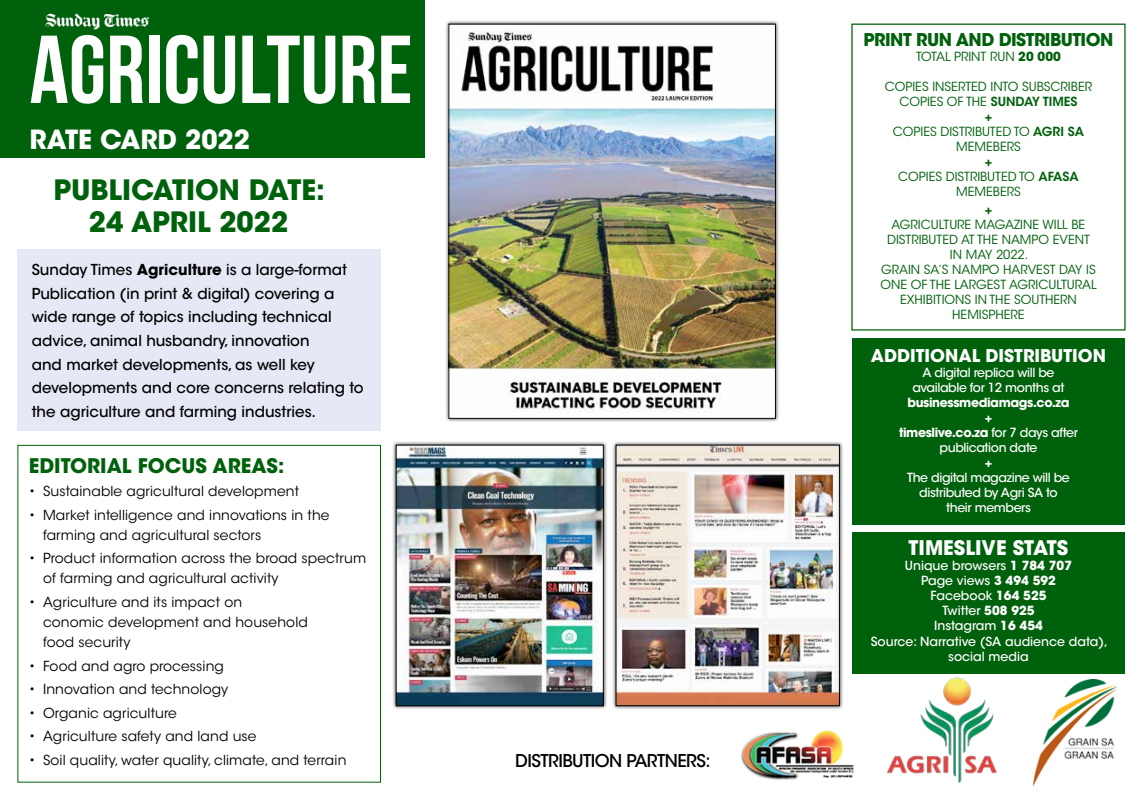
<style>
.page{position:relative;width:1145px;height:798px;background:#fff}
.page>*{position:absolute;margin:0;border:0;box-sizing:border-box;transform-origin:0 0}
.t1{font:700 96px "Bebas Neue";color:#fff}
.t2{font:700 27.88px/32px "ITC Avant Garde Std";color:#00610c;text-align:center}
.t3{font:700 26.25px "ITC Avant Garde Std";color:#fff}
.t4{font:700 20px "ITC Avant Garde Std";color:#00610c}
.t5{font:700 20px "ITC Avant Garde Std";color:#fff}
.t6{font:700 17.5px "ITC Avant Garde Std";letter-spacing:-.03em;color:#00610c}
.t7{font:700 17.5px "ITC Avant Garde Std";color:#fff}
.t8{font:500 17.5px "ITC Avant Garde Std";letter-spacing:-.03em;color:#000}
.t9{font:500 15px/23.6px "ITC Avant Garde Std";color:#000}
.t10{font:13.75px/20px "ITC Avant Garde Std";letter-spacing:.01em;color:#000}
.t11{font:12.5px/15px "ITC Avant Garde Std";color:#00610c;text-align:center}
.t12{font:500 12.5px/15px "ITC Avant Garde Std";letter-spacing:-.03em;color:#fff;text-align:center}
.t13{font:500 12.5px/15px "ITC Avant Garde Std";color:#fff;text-align:center}
.t14{font:700 12.5px "ITC Avant Garde Std";letter-spacing:-.03em;color:#fff}
.t15{font:600 12.5px "ITC Avant Garde Std";color:#00610c}
.t16{font:600 12.5px "ITC Avant Garde Std";color:#fff}
.s1{font-weight:700}
.s2{font-weight:600}
</style>
<div class="page">
<div style="left:0;top:0;width:425px;height:158px;background:#00610c"></div>
<div style="left:18px;top:445px;width:363px;height:337px;border:1px solid #00610c"></div>
<div style="left:18px;top:249px;width:363px;height:182px;background:#e6e9f5"></div>
<div style="left:852px;top:338px;width:272px;height:186px;background:#00610c"></div>
<div style="left:852px;top:532px;width:272px;height:141px;background:#00610c"></div>
<img style="left:45px;top:13px;width:104px;height:17px">
<div style="left:392px;top:441px;width:215px;height:268px;background:#000;opacity:.75"></div>
<img style="left:398px;top:447px;width:203px;height:256px">
<div style="left:612px;top:441px;width:231px;height:268px;background:#000;opacity:.75"></div>
<img style="left:618px;top:447px;width:219px;height:256px">
<div style="left:444px;top:20px;width:335px;height:402px;background:#000;opacity:.75"></div>
<img style="left:450px;top:26px;width:323px;height:390px">
<img style="left:741px;top:730px;width:113px;height:50px">
<img style="left:887px;top:677px;width:110px;height:106px">
<img style="left:1033px;top:679px;width:83px;height:106px">
<h1 class="t1" style="left:30px;top:17px;width:384px">AGRICULTURE</h1>
<h3 class="t3" style="left:30px;top:122px;width:222px">RATE CARD 2022</h3>
<h2 class="t2" style="left:53px;top:173px;width:273px">PUBLICATION DATE:<br>24 APRIL 2022</h2>
<p class="t9" style="left:32px;top:258px;width:333px">Sunday Times <span class="s1">Agriculture</span> is a large-format Publication (in print &amp; digital) covering a wide range of topics including technical advice, animal husbandry, innovation<br>and market developments, as well key developments and core concerns relating to the agriculture and farming industries.</p>
<h3 class="t4" style="left:29px;top:452px;width:257px">EDITORIAL FOCUS AREAS:</h3>
<p class="t10" style="left:29px;top:481px;width:272px">• Sustainable agricultural development</p>
<p class="t10" style="left:43px;top:505px;width:288px;text-indent:-14px">• Market intelligence and innovations in the farming and agricultural sectors</p>
<p class="t10" style="left:43px;top:548px;width:324px;text-indent:-14px">• Product information across the broad spectrum of farming and agricultural activity</p>
<p class="t10" style="left:43px;top:592px;width:266px;text-indent:-14px">• Agriculture and its impact on<br>conomic development and household food security</p>
<p class="t10" style="left:29px;top:655px;width:197px">• Food and agro processing</p>
<p class="t10" style="left:29px;top:679px;width:201px">• Innovation and technology</p>
<p class="t10" style="left:29px;top:702px;width:149px">• Organic agriculture</p>
<p class="t10" style="left:29px;top:726px;width:229px">• Agriculture safety and land use</p>
<p class="t10" style="left:29px;top:749px;width:319px">• Soil quality, water quality, climate, and terrain</p>
<p class="t8" style="left:515px;top:749px;width:197px">DISTRIBUTION PARTNERS:</p>
<p class="t6" style="left:863px;top:28px;width:251px">PRINT RUN AND DISTRIBUTION</p>
<p class="t11" style="left:916px;top:49px;width:146px">TOTAL PRINT RUN <span class="s1">20 000</span></p>
<p class="t11" style="left:884px;top:79px;width:209px">COPIES INSERTED INTO SUBSCRIBER<br>COPIES OF THE <span class="s2">SUNDAY TIMES<br>+<br></span>COPIES DISTRIBUTED TO <span class="s2">AGRI SA<br></span>MEMEBERS</p>
<p class="t11" style="left:898px;top:154px;width:182px"><span class="s2">+<br></span>COPIES DISTRIBUTED TO <span class="s2">AFASA<br></span>MEMEBERS</p>
<p class="t15" style="left:984px;top:201px;width:9px">+</p>
<p class="t11" style="left:880px;top:217px;width:218px">AGRICULTURE MAGAZINE WILL BE<br>DISTRIBUTED AT THE NAMPO EVENT<br>IN MAY 2022.<br>GRAIN SA’S NAMPO HARVEST DAY IS<br>ONE OF THE LARGEST AGRICULTURAL<br>EXHIBITIONS IN THE SOUTHERN<br>HEMISPHERE</p>
<p class="t7" style="left:871px;top:344px;width:237px">ADDITIONAL DISTRIBUTION</p>
<p class="t12" style="left:912px;top:364px;width:154px">A digital replica will be available for 12 months at</p>
<p class="t14" style="left:907px;top:394px;width:164px">businessmediamags.co.za</p>
<p class="t12" style="left:899px;top:409px;width:180px"><span class="s2">+<br></span><span class="s1">timeslive.co.za</span> for 7 days after publication date</p>
<p class="t16" style="left:984px;top:454px;width:9px">+</p>
<p class="t12" style="left:907px;top:469px;width:164px">The digital magazine will be distributed by Agri SA to their members</p>
<h3 class="t5" style="left:908px;top:535px;width:161px">TIMESLIVE STATS</h3>
<p class="t13" style="left:870px;top:558px;width:238px">Unique browsers <span class="s1">1 784 707<br></span>Page views <span class="s1">3 494 592<br></span>Facebook <span class="s1">164 525<br></span>Twitter <span class="s1">508 925<br></span>Instagram <span class="s1">16 454<br></span>Source: Narrative (SA audience data), social media</p>
</div>
